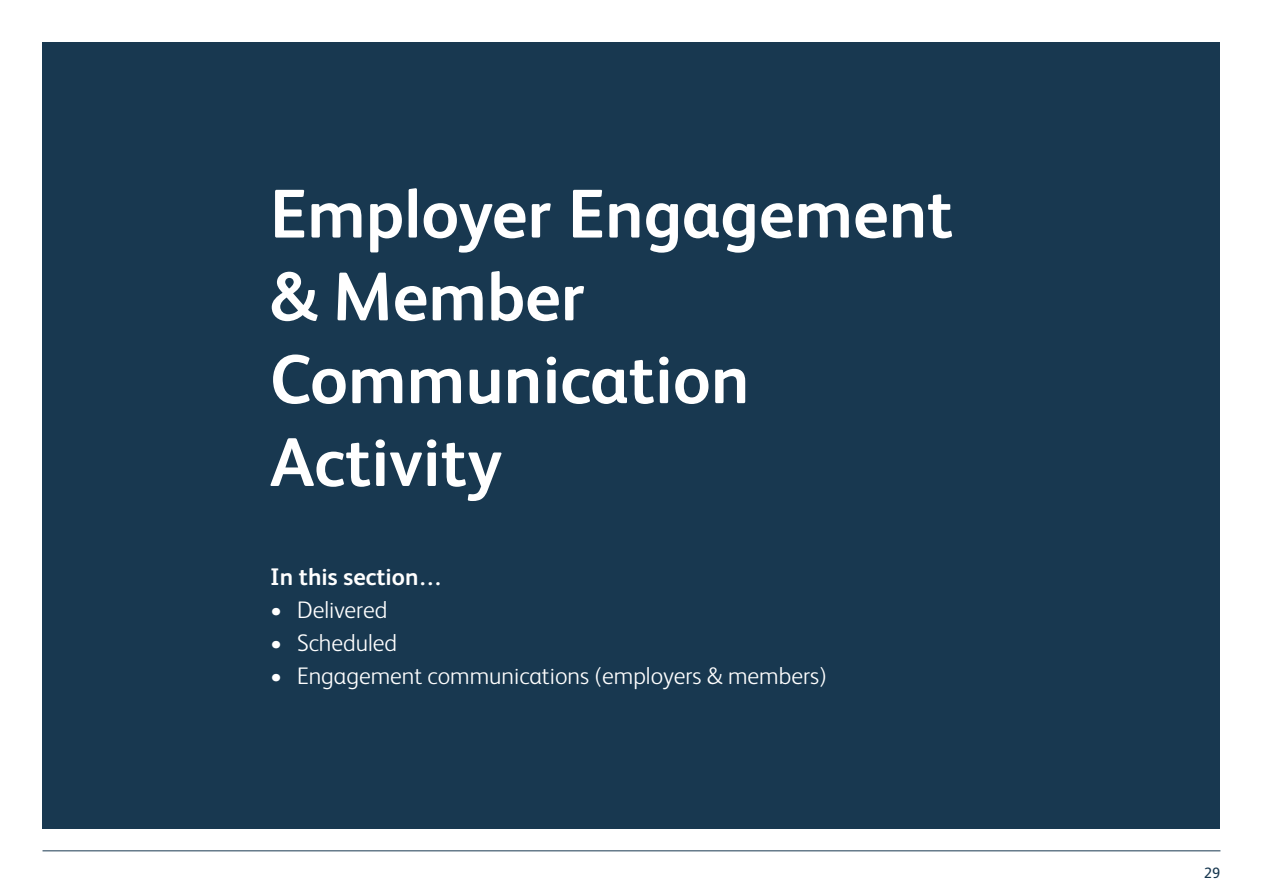
<style>
.page{position:relative;width:1263px;height:893px;background:#fff}
.page>*{position:absolute;margin:0;border:0;box-sizing:border-box;transform-origin:0 0}
.t1{font:700 69px/82.8px "FS Albert";color:#fff}
.t2{font:300 24px "FS Albert";color:#fff}
.t3{font:700 24px "FS Albert";color:#fff}
.t4{font:15px "FS Albert";color:#183850}
</style>
<div class="page">
<hr style="left:43px;top:851px;width:1177px;height:1px;background:#183850">
<div style="left:43px;top:43px;width:1177px;height:786px;background:#183850"></div>
<h1 class="t1" style="left:270px;top:170px;width:685px">Employer Engagement &amp; Member<br>Communication<br>Activity</h1>
<p class="t3" style="left:270px;top:561px;width:174px">In this section…</p>
<p class="t2" style="left:270px;top:594px;width:119px">• Delivered</p>
<p class="t2" style="left:270px;top:627px;width:129px">• Scheduled</p>
<p class="t2" style="left:270px;top:660px;width:558px">• Engagement communications (employers &amp; members)</p>
<p class="t4" style="left:1204px;top:863px;width:18px">29</p>
</div>
